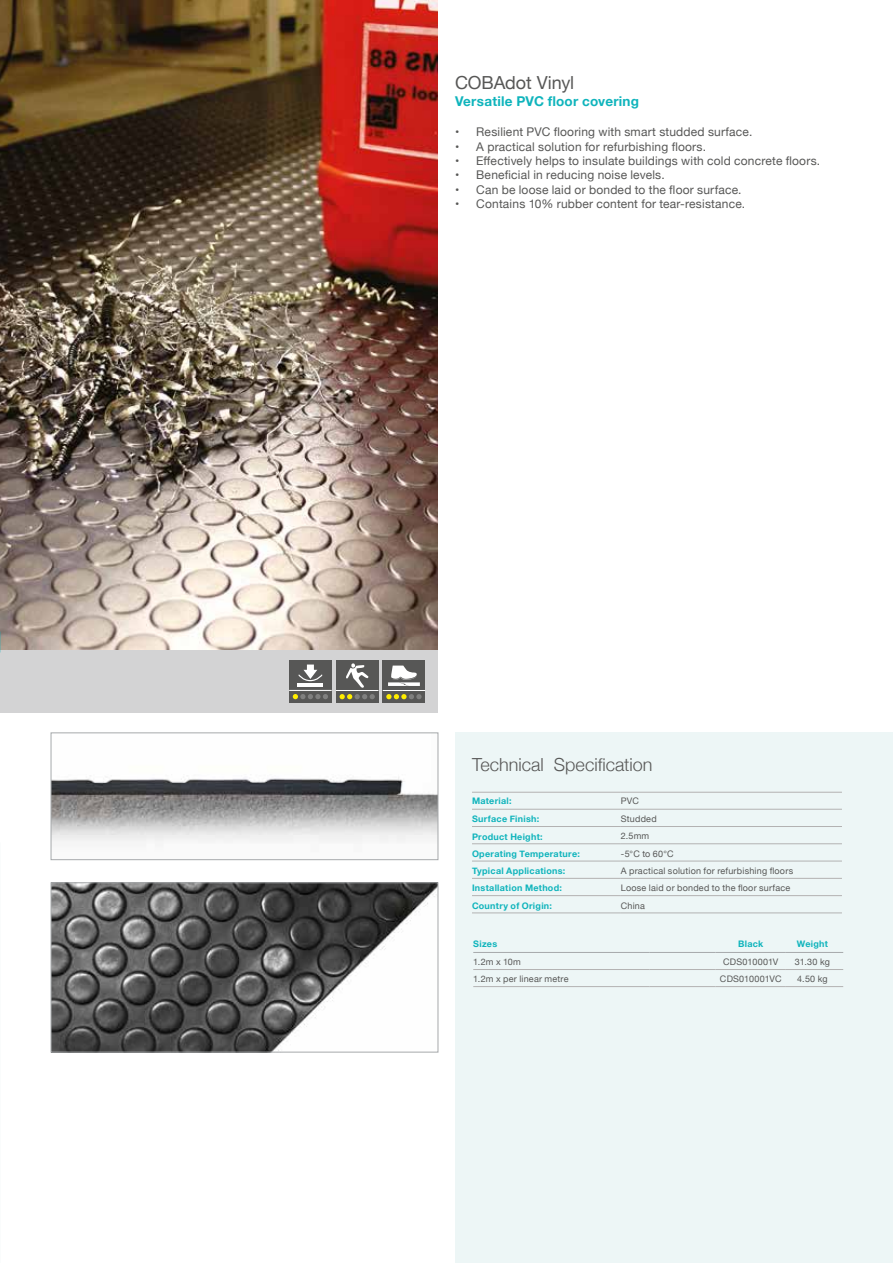
<style>
.page{position:relative;width:893px;height:1263px;background:#fff}
.page>*{position:absolute;margin:0;border:0;box-sizing:border-box;transform-origin:0 0}
.t1{font:300 18px "Helvetica Neue";color:#575756}
.t2{font:18px "Helvetica Neue";letter-spacing:-.005em;color:#575756}
.t3{font:700 13.5px "Helvetica Neue";letter-spacing:.015em;color:#0fb4bc}
.t4{font:12px "Helvetica Neue";letter-spacing:.015em;color:#575756}
.t5{font:9px "Helvetica Neue";letter-spacing:.025em;color:#575756}
.t6{font:700 9px "Helvetica Neue";letter-spacing:.03em;color:#0fb4bc}
</style>
<div class="page">
<div style="left:0;top:649px;width:438px;height:64px;background:#d3d3d4"></div>
<div style="left:336px;top:660px;width:42px;height:43px;background:#575756"></div>
<hr style="left:336px;top:690px;width:42px;height:1px;background:#fff">
<svg style="left:346px;top:663px;width:22px;height:25px"></svg>
<svg style="left:340px;top:694px;width:35px;height:5px"></svg>
<div style="left:383px;top:660px;width:42px;height:43px;background:#575756"></div>
<hr style="left:383px;top:690px;width:42px;height:1px;background:#fff">
<svg style="left:388px;top:665px;width:32px;height:21px"></svg>
<svg style="left:386px;top:694px;width:36px;height:5px"></svg>
<div style="left:289px;top:660px;width:43px;height:43px;background:#575756"></div>
<hr style="left:289px;top:690px;width:43px;height:1px;background:#fff">
<svg style="left:293px;top:694px;width:35px;height:5px"></svg>
<hr style="left:297px;top:683px;width:26px;height:3px;background:#fff">
<svg style="left:298px;top:664px;width:25px;height:18px"></svg>
<img style="left:53px;top:777px;width:383px;height:65px">
<div style="left:51px;top:732px;width:387px;height:128px;border:1px solid #a6a9ab"></div>
<img style="left:53px;top:884px;width:383px;height:166px">
<div style="left:51px;top:882px;width:387px;height:170px;border:1px solid #a6a9ab"></div>
<img style="left:0;top:0;width:438px;height:649px">
<div style="left:455px;top:732px;width:438px;height:531px;background:#edf6f6"></div>
<hr style="left:472px;top:792px;width:149px;height:1px;background:#b3b2b2">
<hr style="left:621px;top:792px;width:221px;height:1px;background:#b3b2b2">
<hr style="left:472px;top:809px;width:149px;height:1px;background:#b3b2b2">
<hr style="left:621px;top:809px;width:221px;height:1px;background:#b3b2b2">
<hr style="left:472px;top:826px;width:149px;height:1px;background:#b3b2b2">
<hr style="left:621px;top:826px;width:221px;height:1px;background:#b3b2b2">
<hr style="left:472px;top:843px;width:149px;height:1px;background:#b3b2b2">
<hr style="left:621px;top:843px;width:221px;height:1px;background:#b3b2b2">
<hr style="left:472px;top:861px;width:149px;height:1px;background:#b3b2b2">
<hr style="left:621px;top:861px;width:221px;height:1px;background:#b3b2b2">
<hr style="left:472px;top:878px;width:149px;height:1px;background:#b3b2b2">
<hr style="left:621px;top:878px;width:221px;height:1px;background:#b3b2b2">
<hr style="left:472px;top:895px;width:149px;height:1px;background:#b3b2b2">
<hr style="left:621px;top:895px;width:221px;height:1px;background:#b3b2b2">
<hr style="left:472px;top:913px;width:149px;height:1px;background:#b3b2b2">
<hr style="left:621px;top:913px;width:221px;height:1px;background:#b3b2b2">
<hr style="left:786px;top:952px;width:57px;height:1px;background:#a6a9ab">
<hr style="left:473px;top:952px;width:177px;height:1px;background:#a6a9ab">
<hr style="left:650px;top:952px;width:66px;height:1px;background:#a6a9ab">
<hr style="left:716px;top:952px;width:70px;height:1px;background:#a6a9ab">
<hr style="left:473px;top:969px;width:177px;height:1px;background:#b3b2b2">
<hr style="left:650px;top:969px;width:66px;height:1px;background:#b3b2b2">
<hr style="left:716px;top:969px;width:70px;height:1px;background:#b3b2b2">
<hr style="left:786px;top:969px;width:57px;height:1px;background:#b3b2b2">
<hr style="left:473px;top:986px;width:177px;height:1px;background:#b3b2b2">
<hr style="left:650px;top:986px;width:66px;height:1px;background:#b3b2b2">
<hr style="left:716px;top:986px;width:70px;height:1px;background:#b3b2b2">
<hr style="left:786px;top:986px;width:57px;height:1px;background:#b3b2b2">
<h1 class="t2" style="left:455px;top:70px;width:121px">COBAdot Vinyl</h1>
<p class="t3" style="left:455px;top:90px;width:186px">Versatile PVC floor covering</p>
<p class="t4" style="left:455px;top:123px;width:299px">• Resilient PVC flooring with smart studded surface.</p>
<p class="t4" style="left:455px;top:138px;width:253px">• A practical solution for refurbishing floors.</p>
<p class="t4" style="left:455px;top:152px;width:367px">• Effectively helps to insulate buildings with cold concrete floors.</p>
<p class="t4" style="left:455px;top:166px;width:211px">• Beneficial in reducing noise levels.</p>
<p class="t4" style="left:455px;top:181px;width:288px">• Can be loose laid or bonded to the floor surface.</p>
<p class="t4" style="left:455px;top:195px;width:292px">• Contains 10% rubber content for tear-resistance.</p>
<h1 class="t1" style="left:472px;top:750px;width:182px">Technical Specification</h1>
<p class="t6" style="left:472px;top:794px;width:41px">Material:</p>
<p class="t5" style="left:621px;top:794px;width:20px">PVC</p>
<p class="t6" style="left:472px;top:812px;width:69px">Surface Finish:</p>
<p class="t5" style="left:621px;top:812px;width:37px">Studded</p>
<p class="t6" style="left:472px;top:829px;width:72px">Product Height:</p>
<p class="t5" style="left:621px;top:830px;width:30px">2.5mm</p>
<p class="t6" style="left:472px;top:846px;width:109px">Operating Temperature:</p>
<p class="t5" style="left:621px;top:847px;width:54px">-5°C to 60°C</p>
<p class="t6" style="left:472px;top:864px;width:95px">Typical Applications:</p>
<p class="t5" style="left:621px;top:864px;width:174px">A practical solution for refurbishing floors</p>
<p class="t6" style="left:472px;top:881px;width:91px">Installation Method:</p>
<p class="t5" style="left:621px;top:881px;width:171px">Loose laid or bonded to the floor surface</p>
<p class="t6" style="left:472px;top:898px;width:81px">Country of Origin:</p>
<p class="t5" style="left:621px;top:899px;width:26px">China</p>
<p class="t6" style="left:473px;top:937px;width:25px">Sizes</p>
<p class="t6" style="left:738px;top:937px;width:27px">Black</p>
<p class="t6" style="left:797px;top:937px;width:33px">Weight</p>
<p class="t5" style="left:473px;top:955px;width:49px">1.2m x 10m</p>
<p class="t5" style="left:723px;top:955px;width:57px">CDS010001V</p>
<p class="t5" style="left:795px;top:955px;width:36px">31.30 kg</p>
<p class="t5" style="left:473px;top:973px;width:97px">1.2m x per linear metre</p>
<p class="t5" style="left:720px;top:973px;width:63px">CDS010001VC</p>
<p class="t5" style="left:797px;top:973px;width:32px">4.50 kg</p>
</div>
